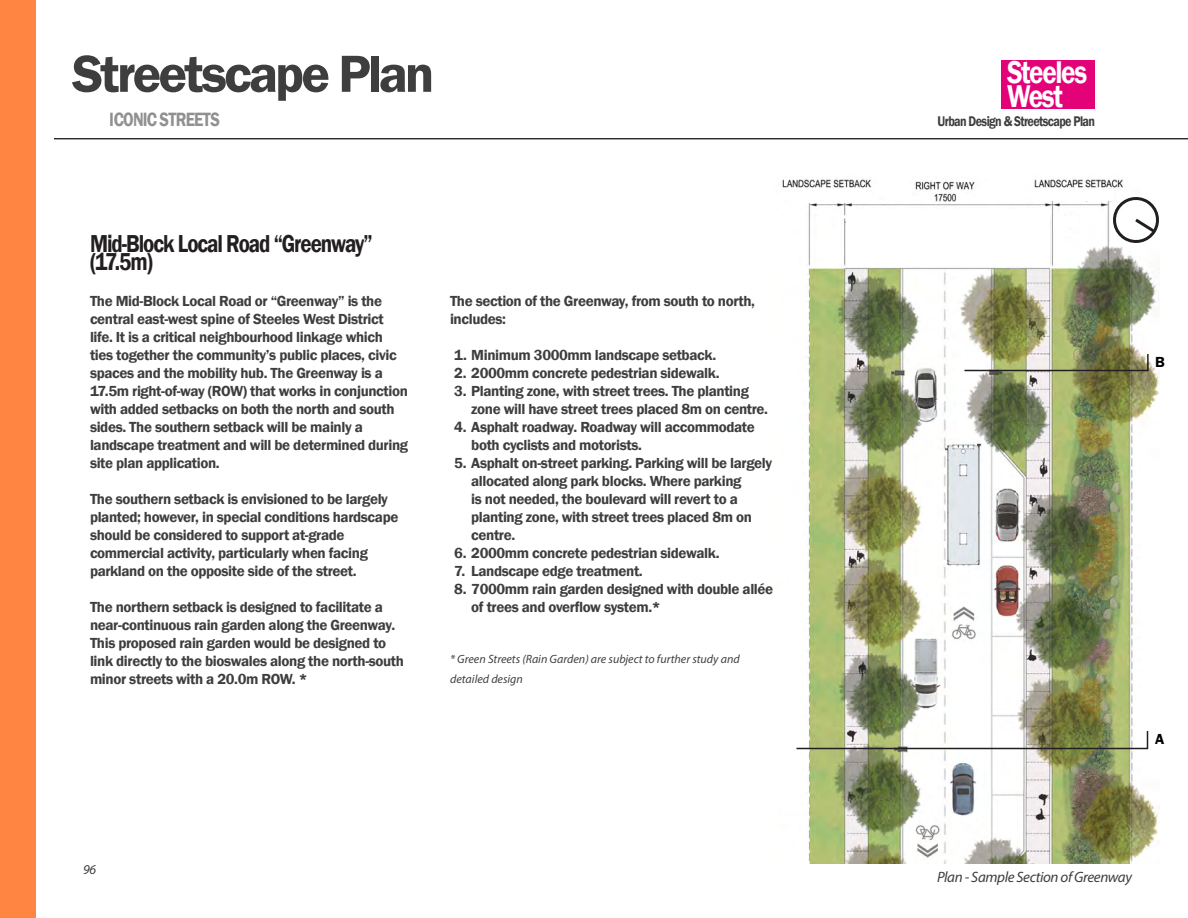
<style>
.page{position:relative;width:1188px;height:918px;background:#fff}
.page>*{position:absolute;margin:0;border:0;box-sizing:border-box;transform-origin:0 0}
.t1{font:600 54px "Franklin Gothic";letter-spacing:-.055em;color:#3e3e3f}
.t2{font:600 32.4px/24px "Franklin Gothic";letter-spacing:-.05em;color:#fff;scale:.83 1}
.t3{font:600 25.2px/18px "Franklin Gothic";letter-spacing:-.05em;color:#231f20;scale:.83 1}
.t4{font:600 19.8px "Franklin Gothic";letter-spacing:-.05em;color:#231f20;scale:.83 1}
.t5{font:600 15px/18px "Franklin Gothic";letter-spacing:-.025em;color:#3e3e3f}
.t6{font:italic 15px "Myriad Pro";letter-spacing:-.025em;color:#3e3e3f}
.t7{font:600 15px "Franklin Gothic";color:#000}
.t8{font:600 14.4px "Franklin Gothic";letter-spacing:-.05em;color:#3e3e3f;scale:.83 1}
.t9{font:italic 13.5px "Myriad Pro";color:#3e3e3f}
.t10{font:italic 12px/19.5px "Myriad Pro";color:#414042}
</style>
<div class="page">
<div style="left:1001px;top:60px;width:94px;height:49px;background:#e40278"></div>
<div style="left:0;top:0;width:36px;height:918px;background:#ff8543"></div>
<hr style="left:54px;top:138px;width:1134px;height:1px;background:#231f20">
<img style="left:782px;top:179px;width:378px;height:685px">
<div style="left:770px;top:594px;width:30px;height:214px;background:#fff"></div>
<svg style="left:1111px;top:191px;width:49px;height:58px"></svg>
<svg style="left:796px;top:729px;width:353px;height:21px"></svg>
<svg style="left:963px;top:352px;width:186px;height:20px"></svg>
<div style="left:846px;top:210px;width:204px;height:56px;background:#fff"></div>
<div style="left:1053px;top:216px;width:24px;height:10px;background:#fff"></div>
<div style="left:791px;top:189px;width:74px;height:13px;background:#fff"></div>
<div style="left:1040px;top:189px;width:74px;height:12px;background:#fff"></div>
<h1 class="t1" style="left:72px;top:41px;width:364px">Streetscape Plan</h1>
<h3 class="t4" style="left:110px;top:107px;width:134px">ICONIC STREETS</h3>
<p class="t3" style="left:90px;top:235px;width:342px">Mid-Block Local Road “Greenway” (17.5m)</p>
<p class="t5" style="left:90px;top:292px;width:320px">The Mid-Block Local Road or “Greenway” is the central east-west spine of Steeles West District life. It is a critical neighbourhood linkage which ties together the community’s public places, civic spaces and the mobility hub. The Greenway is a 17.5m right-of-way (ROW) that works in conjunction with added setbacks on both the north and south sides. The southern setback will be mainly a landscape treatment and will be determined during site plan application.</p>
<p class="t5" style="left:90px;top:490px;width:310px">The southern setback is envisioned to be largely planted; however, in special conditions hardscape should be considered to support at-grade commercial activity, particularly when facing parkland on the opposite side of the street.</p>
<p class="t5" style="left:90px;top:598px;width:315px">The northern setback is designed to facilitate a near-continuous rain garden along the Greenway.<br>This proposed rain garden would be designed to link directly to the bioswales along the north-south minor streets with a 20.0m ROW. *</p>
<p class="t5" style="left:450px;top:292px;width:307px">The section of the Greenway, from south to north, includes:</p>
<p class="t5" style="left:454px;top:346px;width:264px">1. Minimum 3000mm landscape setback.</p>
<p class="t5" style="left:454px;top:364px;width:267px">2. 2000mm concrete pedestrian sidewalk.</p>
<p class="t5" style="left:471px;top:382px;width:298px;text-indent:-17px">3. Planting zone, with street trees. The planting zone will have street trees placed 8m on centre.</p>
<p class="t5" style="left:471px;top:418px;width:285px;text-indent:-17px">4. Asphalt roadway. Roadway will accommodate both cyclists and motorists.</p>
<p class="t5" style="left:471px;top:454px;width:302px;text-indent:-17px">5. Asphalt on-street parking. Parking will be largely allocated along park blocks. Where parking<br>is not needed, the boulevard will revert to a planting zone, with street trees placed 8m on centre.</p>
<p class="t5" style="left:454px;top:544px;width:267px">6. 2000mm concrete pedestrian sidewalk.</p>
<p class="t5" style="left:454px;top:562px;width:190px">7. Landscape edge treatment.</p>
<p class="t5" style="left:471px;top:580px;width:303px;text-indent:-17px">8. 7000mm rain garden designed with double allée of trees and overflow system.*</p>
<p class="t10" style="left:450px;top:649px;width:291px">* Green Streets (Rain Garden) are subject to further study and detailed design</p>
<p class="t9" style="left:83px;top:861px;width:14px">96</p>
<h2 class="t2" style="left:1007px;top:61px;width:98px">Steeles<br>West</h2>
<p class="t8" style="left:938px;top:112px;width:191px">Urban Design &amp; Streetscape Plan</p>
<p class="t7" style="left:1155px;top:352px;width:11px">B</p>
<p class="t7" style="left:1155px;top:730px;width:11px">A</p>
<p class="t6" style="left:937px;top:868px;width:196px">Plan - Sample Section of Greenway</p>
</div>
